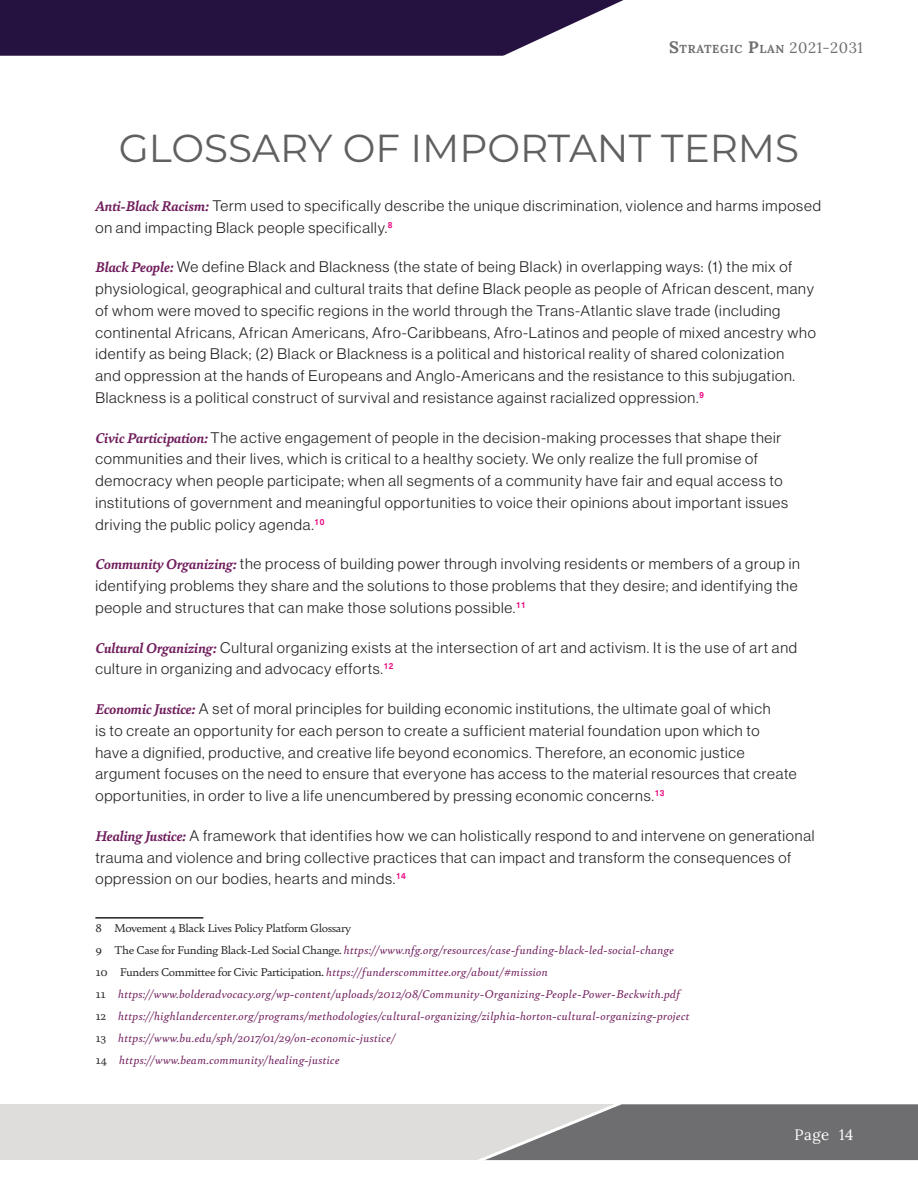
<style>
.page{position:relative;width:918px;height:1188px;background:#fff}
.page>*{position:absolute;margin:0;border:0;box-sizing:border-box;transform-origin:0 0}
.t1{font:39px "Montserrat";color:#606060}
.Body{font:15px/21.8px "N Haas Grotesk DS Pro 45 Lt";letter-spacing:.05em;color:#231f20}
.t2{font:15px "Lora";letter-spacing:.035em;color:#fff}
.footnote_Text{font:italic 12px "Bely";letter-spacing:.025em;color:#701e5d;scale:1.08 1}
.footnote_Text-2{font:12px "Bely";letter-spacing:-.03em;color:#231f20;scale:1.08 1}
.t3{font:700 11.55px "Lora";letter-spacing:.055em;color:#6e6e70}
.s1{font-size:16.5px}
.s2{font-weight:400;font-size:15px}
.s3{font-family:"Bely";font-weight:700;font-style:italic;color:#701e5d}
.s4{font-style:normal;color:#231f20}
</style>
<div class="page">
<div style="left:0;top:1104px;width:615px;height:56px;background:#dedddc"></div>
<svg style="left:478px;top:1104px;width:440px;height:57px"></svg>
<hr style="left:95px;top:917px;width:108px;height:2px;background:#231f20">
<svg style="left:0;top:0;width:624px;height:56px;background:#3a2852"></svg>
<p class="t3" style="left:669px;top:39px;width:195px"><span class="s1">S</span>TRATEGIC <span class="s1">P</span>LAN <span class="s2">2021-2031</span></p>
<h1 class="t1" style="left:119px;top:121px;width:682px">GLOSSARY OF IMPORTANT TERMS</h1>
<p class="Body" style="left:95px;top:195px;width:727px"><span class="s3">Anti-Black Racism:</span> Term used to specifically describe the unique discrimination, violence and harms imposed on and impacting Black people specifically. <sup>8</sup></p>
<p class="Body" style="left:95px;top:256px;width:722px"><span class="s3">Black People:</span> We define Black and Blackness (the state of being Black) in overlapping ways: (1) the mix of physiological, geographical and cultural traits that define Black people as people of African descent, many of whom were moved to specific regions in the world through the Trans-Atlantic slave trade (including continental Africans, African Americans, Afro-Caribbeans, Afro-Latinos and people of mixed ancestry who identify as being Black; (2) Black or Blackness is a political and historical reality of shared colonization<br>and oppression at the hands of Europeans and Anglo-Americans and the resistance to this subjugation.<br>Blackness is a political construct of survival and resistance against racialized oppression. <sup>9</sup></p>
<p class="Body" style="left:95px;top:426px;width:694px"><span class="s3">Civic Participation:</span>The active engagement of people in the decision-making processes that shape their communities and their lives, which is critical to a healthy society. We only realize the full promise of democracy when people participate; when all segments of a community have fair and equal access to institutions of government and meaningful opportunities to voice their opinions about important issues driving the public policy agenda. <sup>10</sup></p>
<p class="Body" style="left:95px;top:553px;width:706px"><span class="s3">Community Organizing:</span> the process of building power through involving residents or members of a group in identifying problems they share and the solutions to those problems that they desire; and identifying the people and structures that can make those solutions possible. <sup>11</sup></p>
<p class="Body" style="left:95px;top:636px;width:703px"><span class="s3">Cultural Organizing:</span> Cultural organizing exists at the intersection of art and activism. It is the use of art and culture in organizing and advocacy efforts. <sup>12</sup></p>
<p class="Body" style="left:95px;top:698px;width:703px"><span class="s3">Economic Justice:</span> A set of moral principles for building economic institutions, the ultimate goal of which<br>is to create an opportunity for each person to create a sufficient material foundation upon which to<br>have a dignified, productive, and creative life beyond economics. Therefore, an economic justice argument focuses on the need to ensure that everyone has access to the material resources that create opportunities, in order to live a life unencumbered by pressing economic concerns. <sup>13</sup></p>
<p class="Body" style="left:95px;top:825px;width:721px"><span class="s3">Healing Justice:</span> A framework that identifies how we can holistically respond to and intervene on generational trauma and violence and bring collective practices that can impact and transform the consequences of oppression on our bodies, hearts and minds. <sup>14</sup></p>
<p class="footnote_Text-2" style="left:95px;top:920px;width:239px">8 Movement 4 Black Lives Policy Platform Glossary</p>
<p class="footnote_Text" style="left:95px;top:942px;width:537px"><span class="s4">9 The Case for Funding Black-Led Social Change.</span> https://www.nfg.org/resources/case-funding-black-led-social-change</p>
<p class="footnote_Text" style="left:95px;top:964px;width:421px"><span class="s4">10 Funders Committee for Civic Participation.</span> https://funderscommittee.org/about/#mission</p>
<p class="footnote_Text" style="left:95px;top:985px;width:543px"><span class="s4">11</span> https://www.bolderadvocacy.org/wp-content/uploads/2012/08/Community-Organizing-People-Power-Beckwith.pdf</p>
<p class="footnote_Text" style="left:95px;top:1007px;width:552px"><span class="s4">12</span> https://highlandercenter.org/programs/methodologies/cultural-organizing/zilphia-horton-cultural-organizing-project</p>
<p class="footnote_Text" style="left:95px;top:1029px;width:279px"><span class="s4">13</span> https://www.bu.edu/sph/2017/01/29/on-economic-justice/</p>
<p class="footnote_Text" style="left:95px;top:1051px;width:228px"><span class="s4">14</span> https://www.beam.community/healing-justice</p>
<p class="t2" style="left:794px;top:1123px;width:60px">Page 14</p>
</div>
